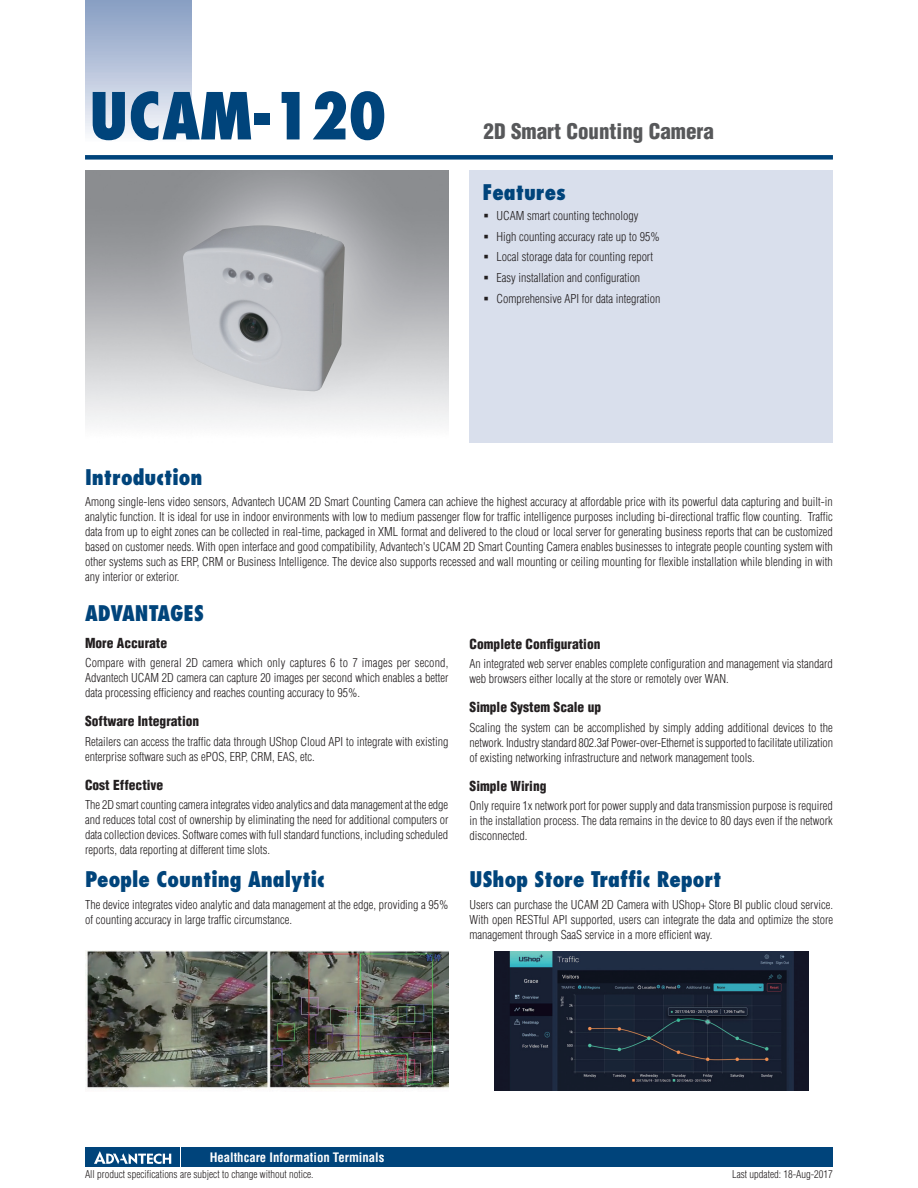
<style>
.page{position:relative;width:918px;height:1188px;background:#fff}
.page>*{position:absolute;margin:0;border:0;box-sizing:border-box;transform-origin:0 0}
.t1{font:800 condensed 63px "Futura";color:#00447b}
.t2{font:800 condensed 21px "Futura";color:#00447b}
.t3{font:900 condensed 21px "Helvetica";color:#57585a}
.t4{font:900 condensed 13.5px "Helvetica";color:#231f20}
.t5{font:700 condensed 12.75px "Helvetica";color:#fff}
.t6{font:300 condensed 12px/15px "Helvetica";color:#231f20;text-align:justify}
.t7{font:300 condensed 10.5px "Helvetica";color:#231f20}
</style>
<div class="page">
<div style="left:85px;top:155px;width:748px;height:5px;background:#00447b"></div>
<div style="left:85px;top:0;width:106px;height:143px;background:linear-gradient(to bottom,#849bc1,#f9fafc)"></div>
<div style="left:182px;top:1147px;width:651px;height:20px;background:#00447b"></div>
<div style="left:85px;top:1147px;width:95px;height:20px;background:#00447b"></div>
<svg style="left:94px;top:1151px;width:77px;height:13px"></svg>
<div style="left:470px;top:170px;width:363px;height:272px;background:#d9dfec"></div>
<img style="left:85px;top:950px;width:364px;height:140px">
<img style="left:494px;top:951px;width:314px;height:139px">
<img style="left:183px;top:225px;width:162px;height:166px">
<h1 class="t1" style="left:89px;top:76px;width:299px">UCAM-120</h1>
<h2 class="t3" style="left:484px;top:119px;width:232px">2D Smart Counting Camera</h2>
<h2 class="t2" style="left:482px;top:178px;width:85px">Features</h2>
<p class="t6" style="left:496px;top:205px;width:165px;line-height:20.7px;text-align:left">UCAM smart counting technology High counting accuracy rate up to 95% Local storage data for counting report Easy installation and configuration Comprehensive API for data integration</p>
<h2 class="t2" style="left:85px;top:463px;width:119px">Introduction</h2>
<p class="t6" style="left:85px;top:494px;width:749px">Among single-lens video sensors, Advantech UCAM 2D Smart Counting Camera can achieve the highest accuracy at affordable price with its powerful data capturing and built-in analytic function. It is ideal for use in indoor environments with low to medium passenger flow for traffic intelligence purposes including bi-directional traffic flow counting. Traffic data from up to eight zones can be collected in real-time, packaged in XML format and delivered to the cloud or local server for generating business reports that can be customized based on customer needs. With open interface and good compatibility, Advantech's UCAM 2D Smart Counting Camera enables businesses to integrate people counting system with other systems such as ERP, CRM or Business Intelligence. The device also supports recessed and wall mounting or ceiling mounting for flexible installation while blending in with any interior or exterior.</p>
<h2 class="t2" style="left:85px;top:599px;width:120px">ADVANTAGES</h2>
<p class="t4" style="left:85px;top:634px;width:84px">More Accurate</p>
<p class="t6" style="left:85px;top:655px;width:365px">Compare with general 2D camera which only captures 6 to 7 images per second, Advantech UCAM 2D camera can capture 20 images per second which enables a better data processing efficiency and reaches counting accuracy to 95%.</p>
<p class="t4" style="left:85px;top:713px;width:116px">Software Integration</p>
<p class="t6" style="left:85px;top:734px;width:365px">Retailers can access the traffic data through UShop Cloud API to integrate with existing enterprise software such as ePOS, ERP, CRM, EAS, etc.</p>
<p class="t4" style="left:85px;top:776px;width:80px">Cost Effective</p>
<p class="t6" style="left:85px;top:797px;width:365px">The 2D smart counting camera integrates video analytics and data management at the edge and reduces total cost of ownership by eliminating the need for additional computers or data collection devices. Software comes with full standard functions, including scheduled reports, data reporting at different time slots.</p>
<h2 class="t2" style="left:85px;top:866px;width:241px">People Counting Analytic</h2>
<p class="t6" style="left:85px;top:897px;width:365px">The device integrates video analytic and data management at the edge, providing a 95% of counting accuracy in large traffic circumstance.</p>
<p class="t4" style="left:470px;top:635px;width:132px">Complete Configuration</p>
<p class="t6" style="left:470px;top:656px;width:365px">An integrated web server enables complete configuration and management via standard web browsers either locally at the store or remotely over WAN.</p>
<p class="t4" style="left:470px;top:699px;width:133px">Simple System Scale up</p>
<p class="t6" style="left:470px;top:720px;width:365px">Scaling the system can be accomplished by simply adding additional devices to the network. Industry standard 802.3af Power-over-Ethernet is supported to facilitate utilization of existing networking infrastructure and network management tools.</p>
<p class="t4" style="left:470px;top:777px;width:78px">Simple Wiring</p>
<p class="t6" style="left:470px;top:798px;width:365px">Only require 1x network port for power supply and data transmission purpose is required in the installation process. The data remains in the device to 80 days even if the network disconnected.</p>
<h2 class="t2" style="left:470px;top:866px;width:253px">UShop Store Traffic Report</h2>
<p class="t6" style="left:470px;top:897px;width:365px">Users can purchase the UCAM 2D Camera with UShop+ Store BI public cloud service.<br>With open RESTful API supported, users can integrate the data and optimize the store management through SaaS service in a more efficient way.</p>
<p class="t5" style="left:210px;top:1150px;width:176px">Healthcare Information Terminals</p>
<p class="t7" style="left:85px;top:1168px;width:230px">All product specifications are subject to change without notice.</p>
<p class="t7" style="left:732px;top:1168px;width:102px">Last updated: 18-Aug-2017</p>
</div>
